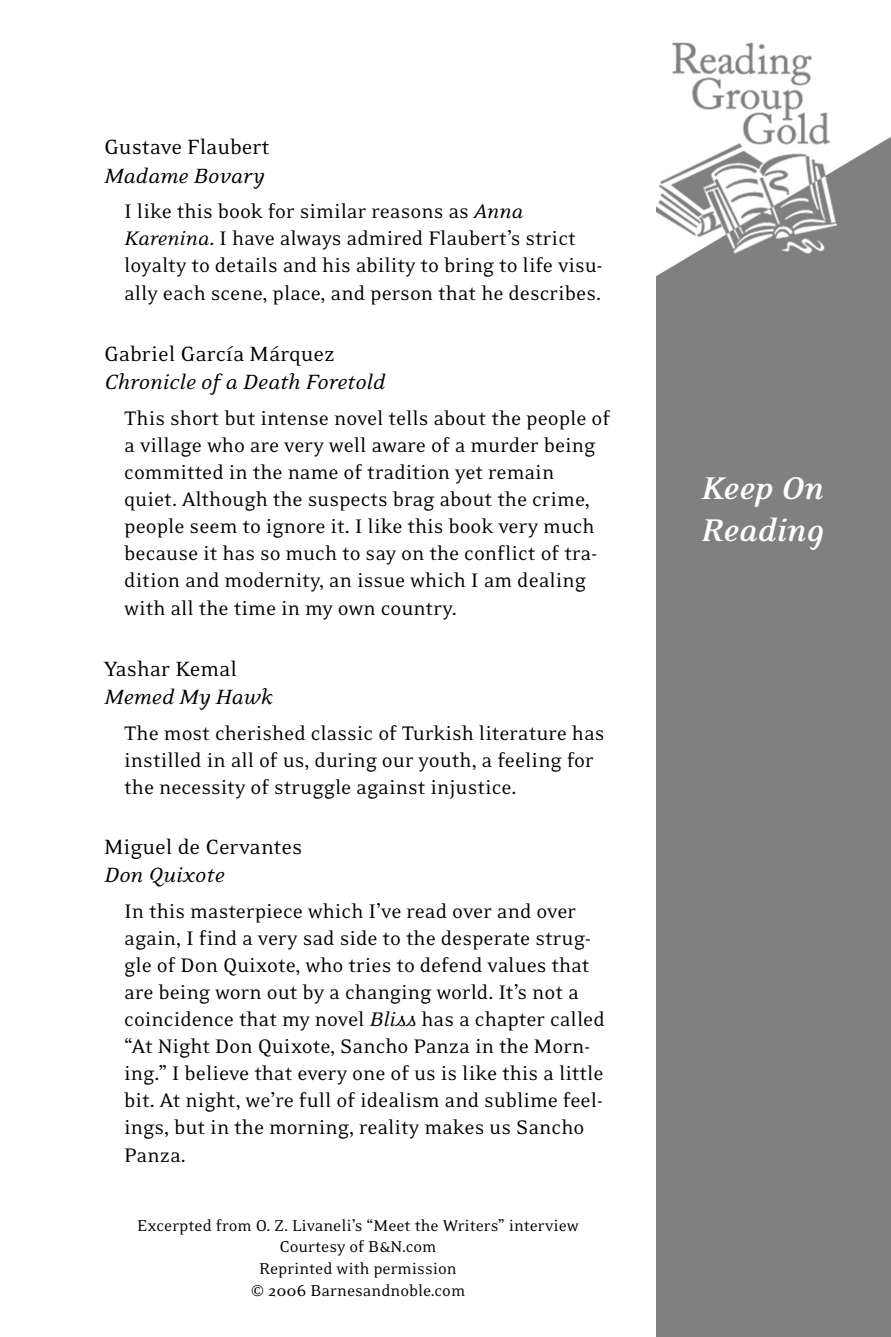
<style>
.page{position:relative;width:891px;height:1337px;background:#fff}
.page>*{position:absolute;margin:0;border:0;box-sizing:border-box;transform-origin:0 0}
.t1{font:italic 700 36px/42.8px "Eidetic Neo";color:#fff}
.t2{font:23.62px "Eidetic Neo";color:#000}
.t3{font:italic 23.62px "Eidetic Neo";color:#000}
.t4{font:22.5px/27px "Eidetic Neo";color:#000}
.t5{font:18px/21.6px "Eidetic Neo";color:#000;text-align:center}
.s1{font-style:italic}
</style>
<div class="page">
<svg style="left:656px;top:42px;width:235px;height:1294px;background:#8d8d8d"></svg>
<p class="t2" style="left:104px;top:139px;width:167px">Gustave Flaubert</p>
<p class="t3" style="left:104px;top:167px;width:162px">Madame Bovary</p>
<p class="t4" style="left:124px;top:200px;width:480px">I like this book for similar reasons as <span class="s1">Anna Karenina</span>. I have always admired Flaubert’s strict loyalty to details and his ability to bring to life visu&shy;ally each scene, place, and person that he describes.</p>
<p class="t2" style="left:104px;top:345px;width:233px">Gabriel García Márquez</p>
<p class="t3" style="left:104px;top:373px;width:282px">Chronicle of a Death Foretold</p>
<p class="t4" style="left:124px;top:406px;width:488px">This short but intense novel tells about the people of a village who are very well aware of a murder being committed in the name of tradition yet remain quiet. Although the suspects brag about the crime, people seem to ignore it. I like this book very much because it has so much to say on the conflict of tra&shy;dition and modernity, an issue which I am dealing with all the time in my own country.</p>
<p class="t2" style="left:104px;top:660px;width:135px">Yashar Kemal</p>
<p class="t3" style="left:104px;top:688px;width:170px">Memed My Hawk</p>
<p class="t4" style="left:124px;top:721px;width:482px">The most cherished classic of Turkish literature has instilled in all of us, during our youth, a feeling for the necessity of struggle against injustice.</p>
<p class="t2" style="left:104px;top:838px;width:200px">Miguel de Cervantes</p>
<p class="t3" style="left:104px;top:866px;width:122px">Don Quixote</p>
<p class="t4" style="left:124px;top:899px;width:482px">In this masterpiece which I’ve read over and over again, I find a very sad side to the desperate strug&shy;gle of Don Quixote, who tries to defend values that are being worn out by a changing world. It’s not a coincidence that my novel <span class="s1">Bliss</span> has a chapter called “At Night Don Quixote, Sancho Panza in the Morn&shy;ing.” I believe that every one of us is like this a little bit. At night, we’re full of idealism and sublime feel&shy;ings, but in the morning, reality makes us Sancho Panza.</p>
<p class="t5" style="left:137px;top:1215px;width:443px">Excerpted from O. Z. Livaneli’s “Meet the Writers” interview Courtesy of B&amp;N.com<br>Reprinted with permission<br>© 2006 Barnesandnoble.com</p>
<h1 class="t1" style="left:701px;top:469px;width:124px">Keep On<br>Reading</h1>
</div>
